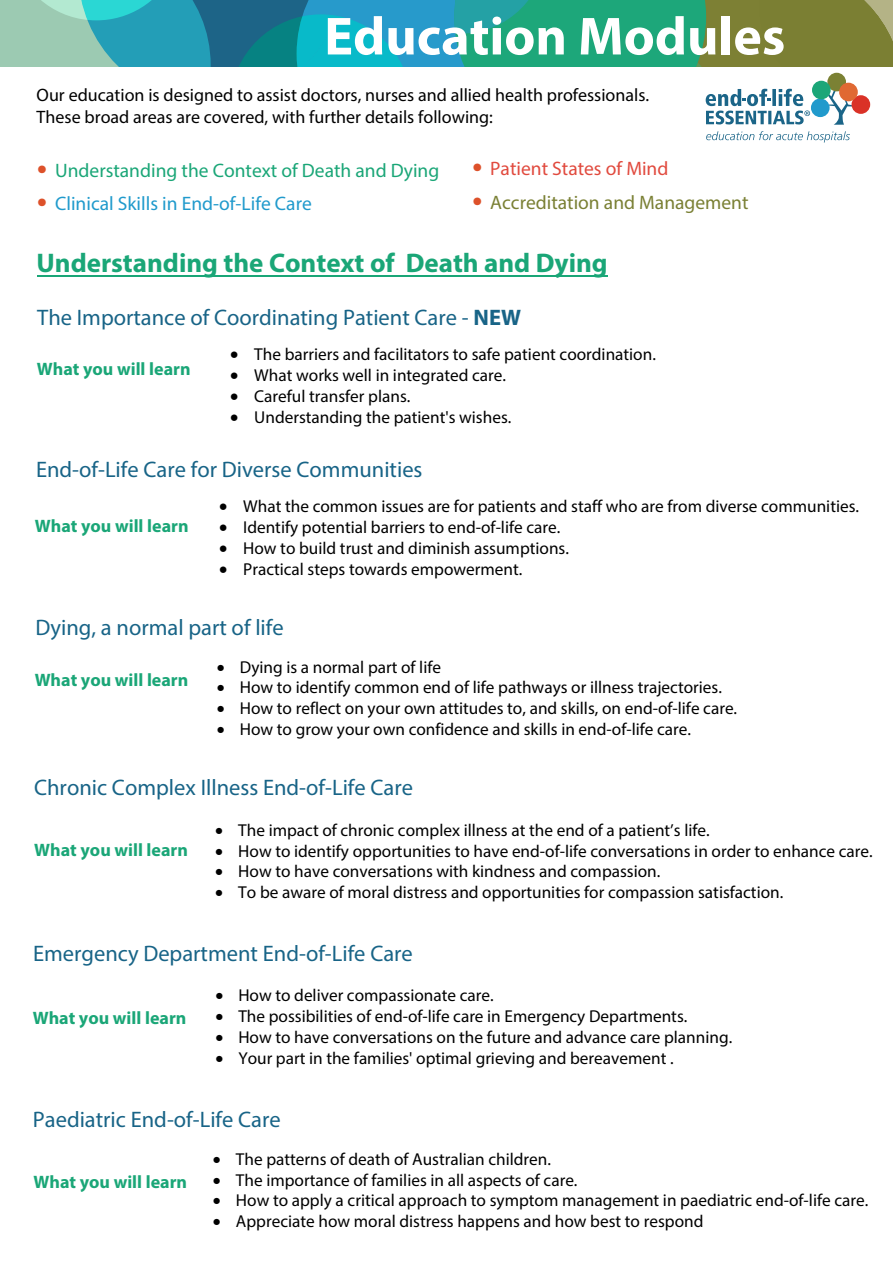
<style>
.page{position:relative;width:893px;height:1263px;background:#fff}
.page>*{position:absolute;margin:0;border:0;box-sizing:border-box;transform-origin:0 0}
.t1{font:700 54px "Myriad Pro";color:#fff}
.t2{font:700 27px "Myriad Pro";color:#1aa677}
.t3{font:22.5px "Myriad Pro";color:#186487}
.t4{font:19.5px "Myriad Pro";color:#1aa677}
.t5{font:19.5px "Myriad Pro";color:#209acc}
.t6{font:19.5px "Myriad Pro";color:#7a8034}
.t7{font:18px/21.6px "Myriad Pro";color:#000}
.t8{font:700 18px "Myriad Pro";color:#1aa677}
.t9{font:17.25px "Myriad Pro";color:#000}
.s1{font-weight:700;font-size:29.25px;color:#dd512a}
.s2{color:#e14a3e}
.s3{font-weight:700}
</style>
<div class="page">
<svg style="left:706px;top:131px;width:144px;height:11px"></svg>
<hr style="left:37px;top:275px;width:570px;height:2px;background:#1aa677">
<svg style="left:0;top:0;width:893px;height:66px;background:#3f9c8a"></svg>
<svg style="left:827px;top:90px;width:24px;height:35px"></svg>
<div style="left:811px;top:98px;width:19px;height:19px;background:#219acc;border-radius:50%"></div>
<div style="left:827px;top:73px;width:19px;height:18px;background:#7b8134;border-radius:50%"></div>
<div style="left:851px;top:95px;width:19px;height:19px;background:#da3227;border-radius:50%"></div>
<div style="left:839px;top:83px;width:19px;height:18px;background:#e06933;border-radius:50%"></div>
<div style="left:812px;top:81px;width:19px;height:18px;background:#1ba678;border-radius:50%"></div>
<svg style="left:706px;top:89px;width:104px;height:35px"></svg>
<p class="t1" style="left:324px;top:1px;width:462px">Education Modules</p>
<p class="t7" style="left:37px;top:84px;width:614px">Our education is designed to assist doctors, nurses and allied health professionals.<br>These broad areas are covered, with further details following:</p>
<p class="t4" style="left:37px;top:158px;width:633px"><span class="s1">•</span> Understanding the Context of Death and Dying <span class="s1">•</span> <span class="s2">Patient States of Mind</span></p>
<p class="t5" style="left:37px;top:192px;width:276px"><span class="s1">•</span> Clinical Skills in End-of-Life Care</p>
<p class="t6" style="left:472px;top:191px;width:278px"><span class="s1">•</span> Accreditation and Management</p>
<p class="t2" style="left:36px;top:245px;width:573px">Understanding the Context of Death and Dying</p>
<p class="t3" style="left:37px;top:304px;width:485px">The Importance of Coordinating Patient Care - <span class="s3">NEW</span></p>
<p class="t9" style="left:230px;top:344px;width:427px">• The barriers and facilitators to safe patient coordination.</p>
<p class="t8" style="left:37px;top:358px;width:155px">What you will learn</p>
<p class="t9" style="left:230px;top:365px;width:277px">• What works well in integrated care.</p>
<p class="t9" style="left:230px;top:385px;width:182px">• Careful transfer plans.</p>
<p class="t9" style="left:230px;top:406px;width:283px">• Understanding the patient's wishes.</p>
<p class="t3" style="left:36px;top:456px;width:388px">End-of-Life Care for Diverse Communities</p>
<p class="t9" style="left:219px;top:496px;width:641px">• What the common issues are for patients and staff who are from diverse communities.</p>
<p class="t8" style="left:35px;top:514px;width:155px">What you will learn</p>
<p class="t9" style="left:219px;top:516px;width:343px">• Identify potential barriers to end-of-life care.</p>
<p class="t9" style="left:219px;top:537px;width:351px">• How to build trust and diminish assumptions.</p>
<p class="t9" style="left:219px;top:558px;width:305px">• Practical steps towards empowerment.</p>
<p class="t3" style="left:36px;top:613px;width:250px">Dying, a normal part of life</p>
<p class="t9" style="left:217px;top:656px;width:226px">• Dying is a normal part of life</p>
<p class="t8" style="left:35px;top:668px;width:155px">What you will learn</p>
<p class="t9" style="left:217px;top:677px;width:506px">• How to identify common end of life pathways or illness trajectories.</p>
<p class="t9" style="left:217px;top:697px;width:522px">• How to reflect on your own attitudes to, and skills, on end-of-life care.</p>
<p class="t9" style="left:217px;top:718px;width:476px">• How to grow your own confidence and skills in end-of-life care.</p>
<p class="t3" style="left:34px;top:774px;width:380px">Chronic Complex Illness End-of-Life Care</p>
<p class="t9" style="left:215px;top:819px;width:496px">• The impact of chronic complex illness at the end of a patient’s life.</p>
<p class="t8" style="left:34px;top:839px;width:155px">What you will learn</p>
<p class="t9" style="left:215px;top:840px;width:659px">• How to identify opportunities to have end-of-life conversations in order to enhance care.</p>
<p class="t9" style="left:215px;top:861px;width:447px">• How to have conversations with kindness and compassion.</p>
<p class="t9" style="left:215px;top:881px;width:569px">• To be aware of moral distress and opportunities for compassion satisfaction.</p>
<p class="t3" style="left:33px;top:939px;width:381px">Emergency Department End-of-Life Care</p>
<p class="t9" style="left:215px;top:985px;width:280px">• How to deliver compassionate care.</p>
<p class="t8" style="left:33px;top:1006px;width:155px">What you will learn</p>
<p class="t9" style="left:215px;top:1006px;width:474px">• The possibilities of end-of-life care in Emergency Departments.</p>
<p class="t9" style="left:215px;top:1026px;width:518px">• How to have conversations on the future and advance care planning.</p>
<p class="t9" style="left:215px;top:1047px;width:460px">• Your part in the families' optimal grieving and bereavement .</p>
<p class="t3" style="left:33px;top:1105px;width:249px">Paediatric End-of-Life Care</p>
<p class="t9" style="left:213px;top:1148px;width:340px">• The patterns of death of Australian children.</p>
<p class="t8" style="left:33px;top:1170px;width:155px">What you will learn</p>
<p class="t9" style="left:213px;top:1169px;width:366px">• The importance of families in all aspects of care.</p>
<p class="t9" style="left:213px;top:1190px;width:657px">• How to apply a critical approach to symptom management in paediatric end-of-life care.</p>
<p class="t9" style="left:213px;top:1210px;width:492px">• Appreciate how moral distress happens and how best to respond</p>
</div>
